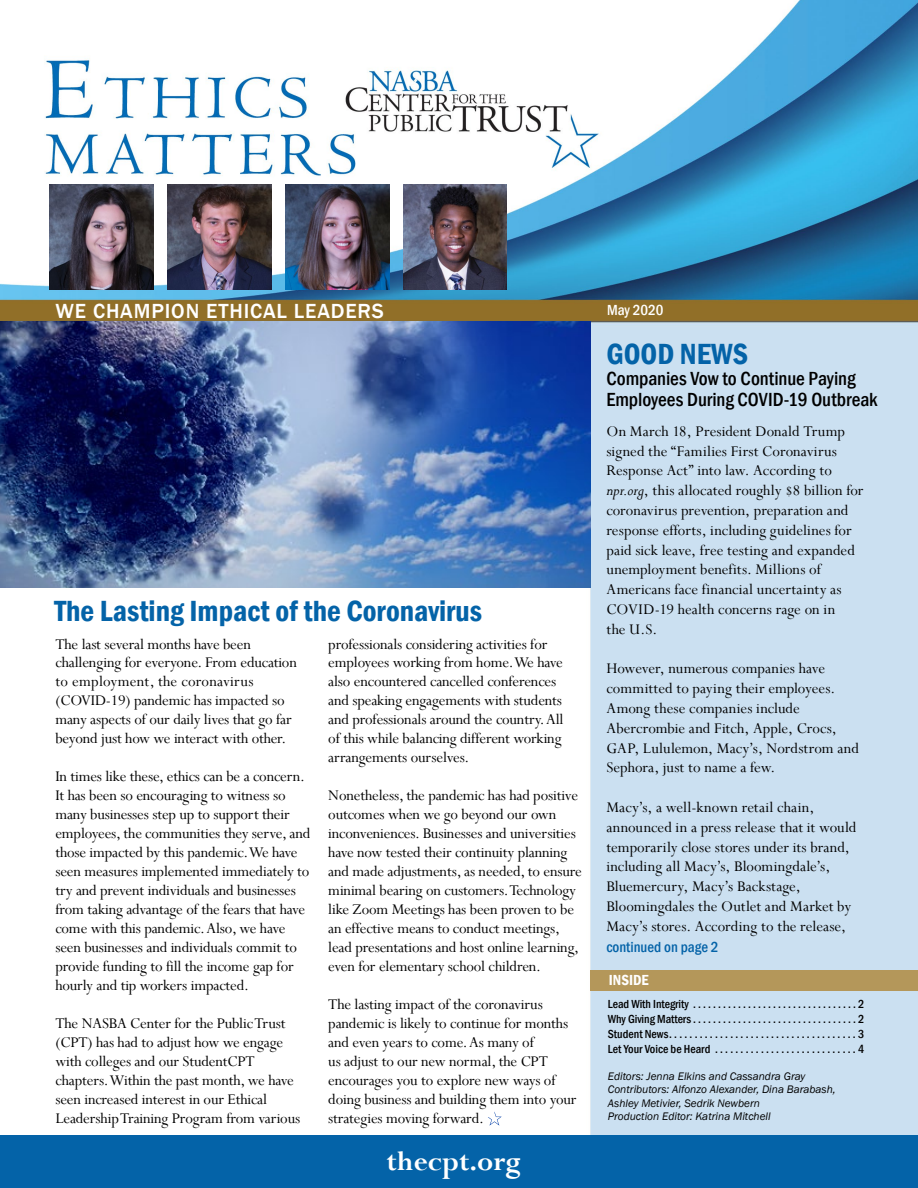
<style>
.page{position:relative;width:918px;height:1188px;background:#fff}
.page>*{position:absolute;margin:0;border:0;box-sizing:border-box;transform-origin:0 0}
.t1{font:600 condensed 30px "Franklin Gothic";color:#0463a8}
.t2{font:700 30px "Perpetua";color:#fff}
.t3{font:500 21px "Franklin Gothic";letter-spacing:.04em;color:#fff}
.t4{font:500 condensed 19.5px/21px "Franklin Gothic";letter-spacing:-.005em;color:#000}
.t5{font:16.5px/18.9px "Perpetua";letter-spacing:-.01em;color:#000}
.t6{font:500 condensed 15px "Franklin Gothic";color:#0463a8}
.t7{font:500 condensed 15px "Franklin Gothic";color:#fff}
.t8{font:600 condensed 15px "Franklin Gothic";color:#fff}
.t9{font:500 condensed 12px/15px "Franklin Gothic";color:#000;text-align:justify}
.t10{font:italic 11.25px/13.5px "Franklin Gothic";color:#000}
.s1{font-style:italic}
</style>
<div class="page">
<img style="left:0;top:0;width:918px;height:1136px">
<div style="left:0;top:1136px;width:918px;height:52px;background:#0463a8"></div>
<img style="left:50px;top:185px;width:104px;height:105px">
<img style="left:285px;top:185px;width:104px;height:105px">
<img style="left:403px;top:185px;width:104px;height:105px">
<div style="left:590px;top:970px;width:328px;height:20px;background:#b4975a"></div>
<img style="left:168px;top:185px;width:103px;height:105px">
<img style="left:0;top:322px;width:591px;height:266px">
<svg style="left:488px;top:1111px;width:14px;height:15px"></svg>
<p class="t3" style="left:55px;top:298px;width:330px">WE CHAMPION ETHICAL LEADERS</p>
<h1 class="t1" style="left:55px;top:591px;width:429px">The Lasting Impact of the Coronavirus</h1>
<p class="t5" style="left:55px;top:634px;width:243px">The last several months have been challenging for everyone. From education to employment, the coronavirus (COVID-19) pandemic has impacted so many aspects of our daily lives that go far beyond just how we interact with other.</p>
<p class="t5" style="left:55px;top:767px;width:256px">In times like these, ethics can be a concern.<br>It has been so encouraging to witness so many businesses step up to support their employees, the communities they serve, and those impacted by this pandemic. We have seen measures implemented immediately to try and prevent individuals and businesses from taking advantage of the fears that have come with this pandemic. Also, we have seen businesses and individuals commit to provide funding to fill the income gap for hourly and tip workers impacted.</p>
<p class="t5" style="left:55px;top:1013px;width:246px">The NASBA Center for the Public Trust (CPT) has had to adjust how we engage with colleges and our StudentCPT chapters. Within the past month, we have seen increased interest in our Ethical Leadership Training Program from various</p>
<p class="t5" style="left:328px;top:634px;width:237px">professionals considering activities for employees working from home. We have also encountered cancelled conferences and speaking engagements with students and professionals around the country. All of this while balancing different working arrangements ourselves.</p>
<p class="t5" style="left:328px;top:786px;width:255px">Nonetheless, the pandemic has had positive outcomes when we go beyond our own inconveniences. Businesses and universities have now tested their continuity planning and made adjustments, as needed, to ensure minimal bearing on customers. Technology like Zoom Meetings has been proven to be an effective means to conduct meetings, lead presentations and host online learning, even for elementary school children.</p>
<p class="t5" style="left:328px;top:995px;width:250px">The lasting impact of the coronavirus pandemic is likely to continue for months and even years to come. As many of<br>us adjust to our new normal, the CPT encourages you to explore new ways of doing business and building them into your strategies moving forward.</p>
<h1 class="t2" style="left:387px;top:1142px;width:136px">thecpt.org</h1>
<p class="t7" style="left:607px;top:300px;width:58px">May 2020</p>
<h1 class="t1" style="left:606px;top:334px;width:143px">GOOD NEWS</h1>
<p class="t4" style="left:606px;top:368px;width:273px">Companies Vow to Continue Paying<br>Employees During COVID-19 Outbreak</p>
<p class="t5" style="left:606px;top:421px;width:259px;line-height:19.8px">On March 18, President Donald Trump signed the “Families First Coronavirus Response Act” into law. According to <span class="s1">npr.org</span>, this allocated roughly $8 billion for coronavirus prevention, preparation and response efforts, including guidelines for paid sick leave, free testing and expanded unemployment benefits. Millions of Americans face financial uncertainty as COVID-19 health concerns rage on in<br>the U.S.</p>
<p class="t5" style="left:606px;top:659px;width:254px;line-height:19.8px">However, numerous companies have committed to paying their employees.<br>Among these companies include Abercrombie and Fitch, Apple, Crocs, GAP, Lululemon, Macy’s, Nordstrom and Sephora, just to name a few.</p>
<p class="t5" style="left:606px;top:797px;width:252px;line-height:19.8px">Macy’s, a well-known retail chain, announced in a press release that it would temporarily close stores under its brand, including all Macy’s, Bloomingdale’s, Bluemercury, Macy’s Backstage, Bloomingdales the Outlet and Market by Macy’s stores. According to the release,</p>
<p class="t6" style="left:606px;top:938px;width:114px">continued on page 2</p>
<p class="t8" style="left:609px;top:970px;width:41px">INSIDE</p>
<p class="t9" style="left:608px;top:996px;width:258px">Lead With Integrity . . . . . . . . . . . . . . . . . . . . . . . . . . . . . . . . . 2<br>Why Giving Matters . . . . . . . . . . . . . . . . . . . . . . . . . . . . . . . . . 2<br>Student News . . . . . . . . . . . . . . . . . . . . . . . . . . . . . . . . . . . . . 3<br>Let Your Voice be Heard . . . . . . . . . . . . . . . . . . . . . . . . . . . . 4</p>
<p class="t10" style="left:608px;top:1070px;width:229px">Editors: Jenna Elkins and Cassandra Gray Contributors: Alfonzo Alexander, Dina Barabash, Ashley Metivier, Sedrik Newbern<br>Production Editor: Katrina Mitchell</p>
</div>
